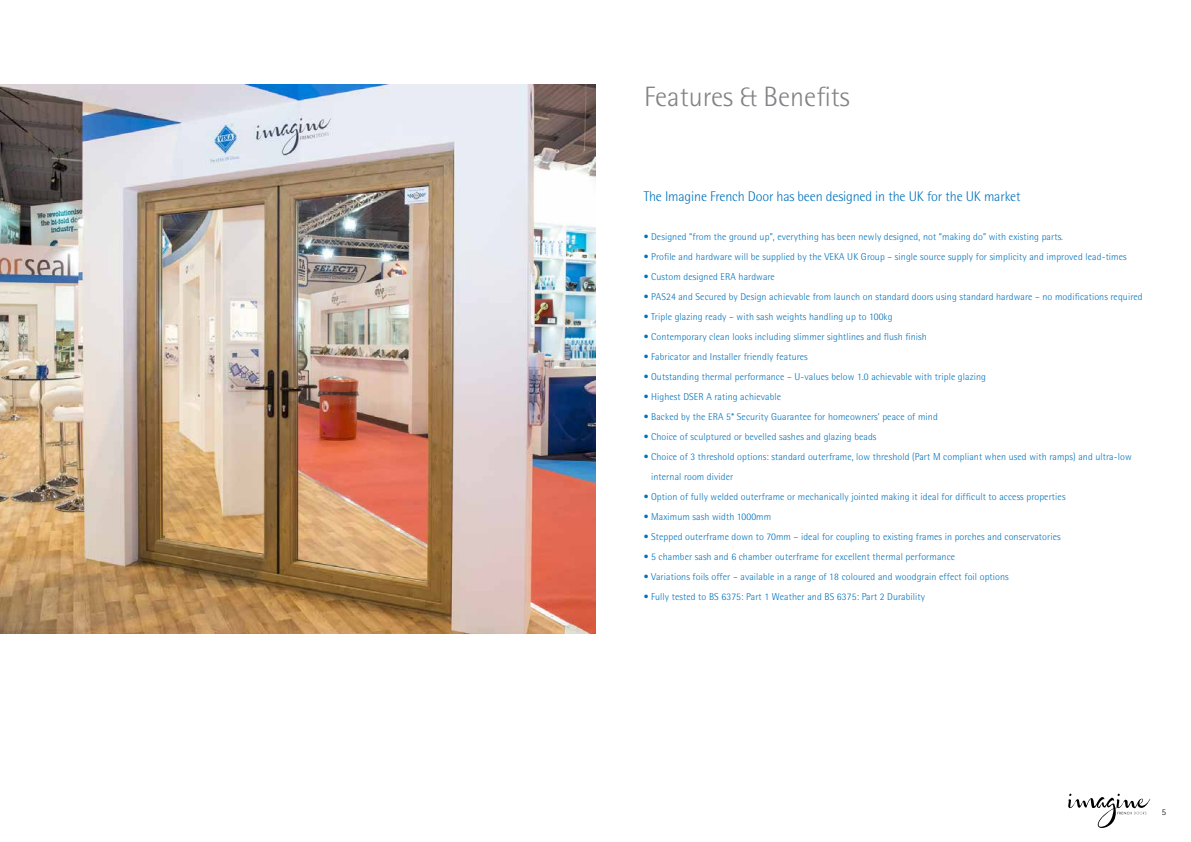
<style>
.page{position:relative;width:1191px;height:842px;background:#fff}
.page>*{position:absolute;margin:0;border:0;box-sizing:border-box;transform-origin:0 0}
.t1{font:300 28px "Rotis Semi Sans";color:#808285}
.t2{font:300 14px "Rotis Semi Sans";letter-spacing:-.01em;color:#0072bc}
.t3{font:300 10px/20px "Rotis Semi Sans";letter-spacing:.01em;color:#0072bc}
.t4{font:300 9px "Rotis Semi Sans";color:#000}
</style>
<div class="page">
<img style="left:0;top:84px;width:595px;height:550px">
<svg style="left:1068px;top:794px;width:82px;height:34px"></svg>
<h1 class="t1" style="left:644px;top:80px;width:207px">Features &amp; Benefits</h1>
<h2 class="t2" style="left:643px;top:188px;width:378px">The Imagine French Door has been designed in the UK for the UK market</h2>
<p class="t3" style="left:643px;top:227px;width:421px">• Designed “from the ground up”, everything has been newly designed, not “making do” with existing parts.</p>
<p class="t3" style="left:643px;top:247px;width:484px">• Profile and hardware will be supplied by the VEKA UK Group – single source supply for simplicity and improved lead-times</p>
<p class="t3" style="left:643px;top:267px;width:133px">• Custom designed ERA hardware</p>
<p class="t3" style="left:643px;top:287px;width:500px">• PAS24 and Secured by Design achievable from launch on standard doors using standard hardware – no modifications required</p>
<p class="t3" style="left:643px;top:307px;width:250px">• Triple glazing ready – with sash weights handling up to 100kg</p>
<p class="t3" style="left:643px;top:327px;width:285px">• Contemporary clean looks including slimmer sightlines and flush finish</p>
<p class="t3" style="left:643px;top:347px;width:166px">• Fabricator and Installer friendly features</p>
<p class="t3" style="left:643px;top:367px;width:344px">• Outstanding thermal performance – U-values below 1.0 achievable with triple glazing</p>
<p class="t3" style="left:643px;top:387px;width:139px">• Highest DSER A rating achievable</p>
<p class="t3" style="left:643px;top:407px;width:296px">• Backed by the ERA 5* Security Guarantee for homeowners’ peace of mind</p>
<p class="t3" style="left:643px;top:427px;width:234px">• Choice of sculptured or bevelled sashes and glazing beads</p>
<p class="t3" style="left:651px;top:447px;width:482px;text-indent:-7px">• Choice of 3 threshold options: standard outerframe, low threshold (Part M compliant when used with ramps) and ultra-low internal room divider</p>
<p class="t3" style="left:643px;top:487px;width:423px">• Option of fully welded outerframe or mechanically jointed making it ideal for difficult to access properties</p>
<p class="t3" style="left:643px;top:507px;width:129px">• Maximum sash width 1000mm</p>
<p class="t3" style="left:643px;top:527px;width:418px">• Stepped outerframe down to 70mm – ideal for coupling to existing frames in porches and conservatories</p>
<p class="t3" style="left:643px;top:547px;width:313px">• 5 chamber sash and 6 chamber outerframe for excellent thermal performance</p>
<p class="t3" style="left:643px;top:567px;width:366px">• Variations foils offer – available in a range of 18 coloured and woodgrain effect foil options</p>
<p class="t3" style="left:643px;top:587px;width:283px">• Fully tested to BS 6375: Part 1 Weather and BS 6375: Part 2 Durability</p>
<p class="t4" style="left:1161px;top:807px;width:6px">5</p>
</div>
